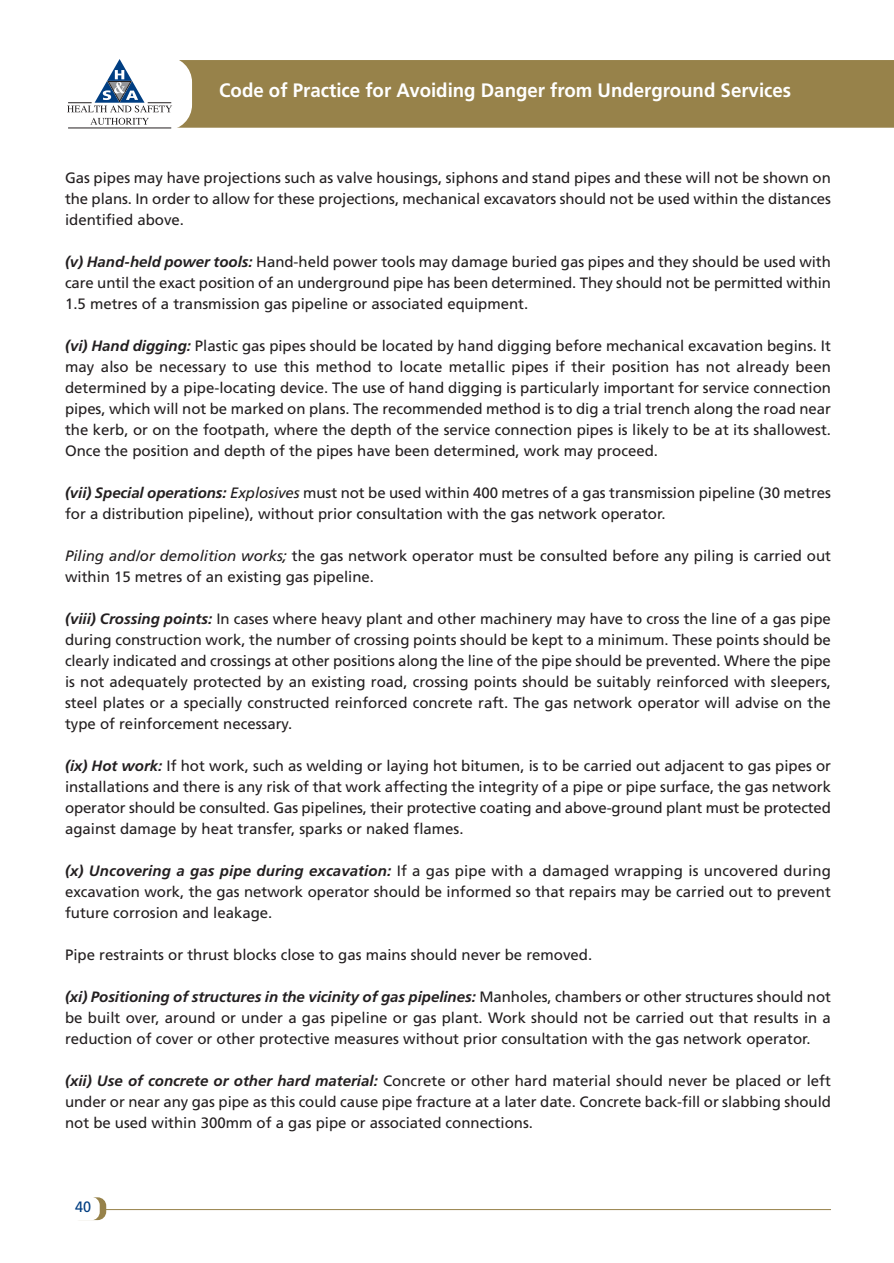
<style>
.page{position:relative;width:894px;height:1263px;background:#fff}
.page>*{position:absolute;margin:0;border:0;box-sizing:border-box;transform-origin:0 0}
.t1{font:700 19.5px "Frutiger";color:#fff;scale:.96 1}
.t2{font:15px/21px "Frutiger";color:#231f20;text-align:justify}
.t3{font:15px "Frutiger";color:#003e82;scale:.96 1}
.s1{font-weight:700;font-style:italic}
.s2{font-style:italic}
</style>
<div class="page">
<div style="left:178px;top:60px;width:715px;height:68px;background:#97824a"></div>
<div style="left:70px;top:1197px;width:36px;height:23px;background:#97824a;border-radius:9px"></div>
<div style="left:49px;top:57px;width:143px;height:73px;background:#fff;border-radius:26px"></div>
<svg style="left:67px;top:59px;width:105px;height:53px"></svg>
<svg style="left:90px;top:118px;width:59px;height:7px"></svg>
<hr style="left:68px;top:128px;width:103px;height:1px;background:#231f20">
<div style="left:65px;top:1197px;width:35px;height:23px;background:#fff;border-radius:9px"></div>
<hr style="left:105px;top:1209px;width:725px;height:1px;background:#97824a">
<h1 class="t1" style="left:219px;top:82px;width:597px">Code of Practice for Avoiding Danger from Underground Services</h1>
<p class="t2" style="left:65px;top:169px;width:767px">Gas pipes may have projections such as valve housings, siphons and stand pipes and these will not be shown on the plans. In order to allow for these projections, mechanical excavators should not be used within the distances identified above.</p>
<p class="t2" style="left:65px;top:253px;width:767px"><span class="s1">(v) Hand-held power tools:</span> Hand-held power tools may damage buried gas pipes and they should be used with care until the exact position of an underground pipe has been determined. They should not be permitted within 1.5 metres of a transmission gas pipeline or associated equipment.</p>
<p class="t2" style="left:65px;top:337px;width:767px"><span class="s1">(vi) Hand digging:</span> Plastic gas pipes should be located by hand digging before mechanical excavation begins. It may also be necessary to use this method to locate metallic pipes if their position has not already been determined by a pipe-locating device. The use of hand digging is particularly important for service connection pipes, which will not be marked on plans. The recommended method is to dig a trial trench along the road near the kerb, or on the footpath, where the depth of the service connection pipes is likely to be at its shallowest.<br>Once the position and depth of the pipes have been determined, work may proceed.</p>
<p class="t2" style="left:65px;top:484px;width:767px"><span class="s1">(vii) Special operations:</span> <span class="s2">Explosives</span> must not be used within 400 metres of a gas transmission pipeline (30 metres for a distribution pipeline), without prior consultation with the gas network operator.</p>
<p class="t2" style="left:65px;top:547px;width:767px"><span class="s2">Piling and/or demolition works;</span> the gas network operator must be consulted before any piling is carried out within 15 metres of an existing gas pipeline.</p>
<p class="t2" style="left:65px;top:610px;width:767px"><span class="s1">(viii) Crossing points:</span> In cases where heavy plant and other machinery may have to cross the line of a gas pipe during construction work, the number of crossing points should be kept to a minimum. These points should be clearly indicated and crossings at other positions along the line of the pipe should be prevented. Where the pipe is not adequately protected by an existing road, crossing points should be suitably reinforced with sleepers, steel plates or a specially constructed reinforced concrete raft. The gas network operator will advise on the type of reinforcement necessary.</p>
<p class="t2" style="left:65px;top:757px;width:767px"><span class="s1">(ix) Hot work:</span> If hot work, such as welding or laying hot bitumen, is to be carried out adjacent to gas pipes or installations and there is any risk of that work affecting the integrity of a pipe or pipe surface, the gas network operator should be consulted. Gas pipelines, their protective coating and above-ground plant must be protected against damage by heat transfer, sparks or naked flames.</p>
<p class="t2" style="left:65px;top:862px;width:767px"><span class="s1">(x) Uncovering a gas pipe during excavation:</span> If a gas pipe with a damaged wrapping is uncovered during excavation work, the gas network operator should be informed so that repairs may be carried out to prevent future corrosion and leakage.</p>
<p class="t2" style="left:65px;top:946px;width:528px">Pipe restraints or thrust blocks close to gas mains should never be removed.</p>
<p class="t2" style="left:65px;top:988px;width:767px"><span class="s1">(xi) Positioning of structures in the vicinity of gas pipelines:</span> Manholes, chambers or other structures should not be built over, around or under a gas pipeline or gas plant. Work should not be carried out that results in a reduction of cover or other protective measures without prior consultation with the gas network operator.</p>
<p class="t2" style="left:65px;top:1072px;width:767px"><span class="s1">(xii) Use of concrete or other hard material:</span> Concrete or other hard material should never be placed or left under or near any gas pipe as this could cause pipe fracture at a later date. Concrete back-fill or slabbing should not be used within 300mm of a gas pipe or associated connections.</p>
<p class="t3" style="left:75px;top:1201px;width:18px">40</p>
</div>
